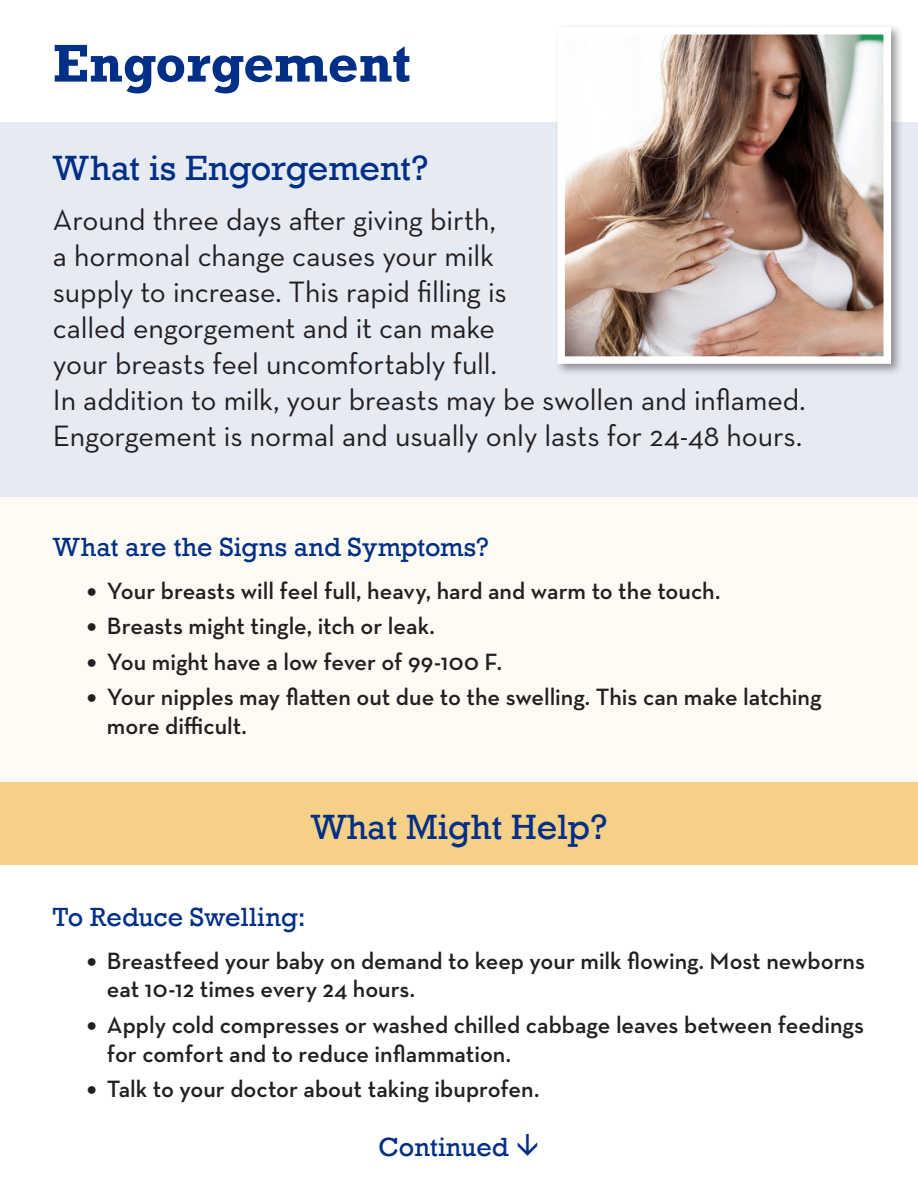
<style>
.page{position:relative;width:918px;height:1188px;background:#fff}
.page>*{position:absolute;margin:0;border:0;box-sizing:border-box;transform-origin:0 0}
.t1{font:700 54px "Rockwell";color:#002f87}
.Info_Header{font:36px "Rockwell";color:#002f87}
.Info_Text{font:30px/36px "Neutraface Text";letter-spacing:-.005em;color:#231f20}
.Paragraph_headers{font:27px "Rockwell";color:#002f87}
.t2{font:600 24px/28.8px "Neutraface Text";color:#231f20}
.s1{font-weight:700;font-size:36px}
</style>
<div class="page">
<div style="left:0;top:479px;width:918px;height:344px;background:#fefbf5"></div>
<div style="left:0;top:782px;width:918px;height:82px;background:#f5d086"></div>
<div style="left:0;top:123px;width:918px;height:374px;background:#e6eaf3"></div>
<div style="left:554px;top:24px;width:350px;height:353px;background:#231f20;opacity:.45"></div>
<img style="left:554px;top:24px;width:341px;height:344px">
<p class="t1" style="left:53px;top:31px;width:359px">Engorgement</p>
<p class="Info_Header" style="left:53px;top:147px;width:377px">What is Engorgement?</p>
<p class="Info_Text" style="left:53px;top:201px;width:754px">Around three days after giving birth,<br>a hormonal change causes your milk<br>supply to increase. This rapid filling is<br>called engorgement and it can make<br>your breasts feel uncomfortably full.<br>In addition to milk, your breasts may be swollen and inflamed.<br>Engorgement is normal and usually only lasts for 24-48 hours.</p>
<p class="Paragraph_headers" style="left:53px;top:532px;width:438px">What are the Signs and Symptoms?</p>
<p class="t2" style="left:87px;top:576px;width:635px"><span class="s1">•</span> Your breasts will feel full, heavy, hard and warm to the touch.</p>
<p class="t2" style="left:87px;top:611px;width:350px"><span class="s1">•</span> Breasts might tingle, itch or leak.</p>
<p class="t2" style="left:87px;top:647px;width:417px"><span class="s1">•</span> You might have a low fever of 99-100 F.</p>
<p class="t2" style="left:107px;top:682px;width:716px;text-indent:-20px"><span class="s1">•</span> Your nipples may flatten out due to the swelling. This can make latching more difficult.</p>
<p class="Info_Header" style="left:311px;top:806px;width:298px">What Might Help?</p>
<p class="Paragraph_headers" style="left:53px;top:902px;width:254px">To Reduce Swelling:</p>
<p class="t2" style="left:107px;top:946px;width:760px;text-indent:-20px"><span class="s1">•</span> Breastfeed your baby on demand to keep your milk flowing. Most newborns eat 10-12 times every 24 hours.</p>
<p class="t2" style="left:107px;top:1010px;width:759px;text-indent:-20px"><span class="s1">•</span> Apply cold compresses or washed chilled cabbage leaves between feedings for comfort and to reduce inflammation.</p>
<p class="t2" style="left:87px;top:1074px;width:454px"><span class="s1">•</span> Talk to your doctor about taking ibuprofen.</p>
<p class="Paragraph_headers" style="left:378px;top:1132px;width:132px">Continued</p>
</div>
